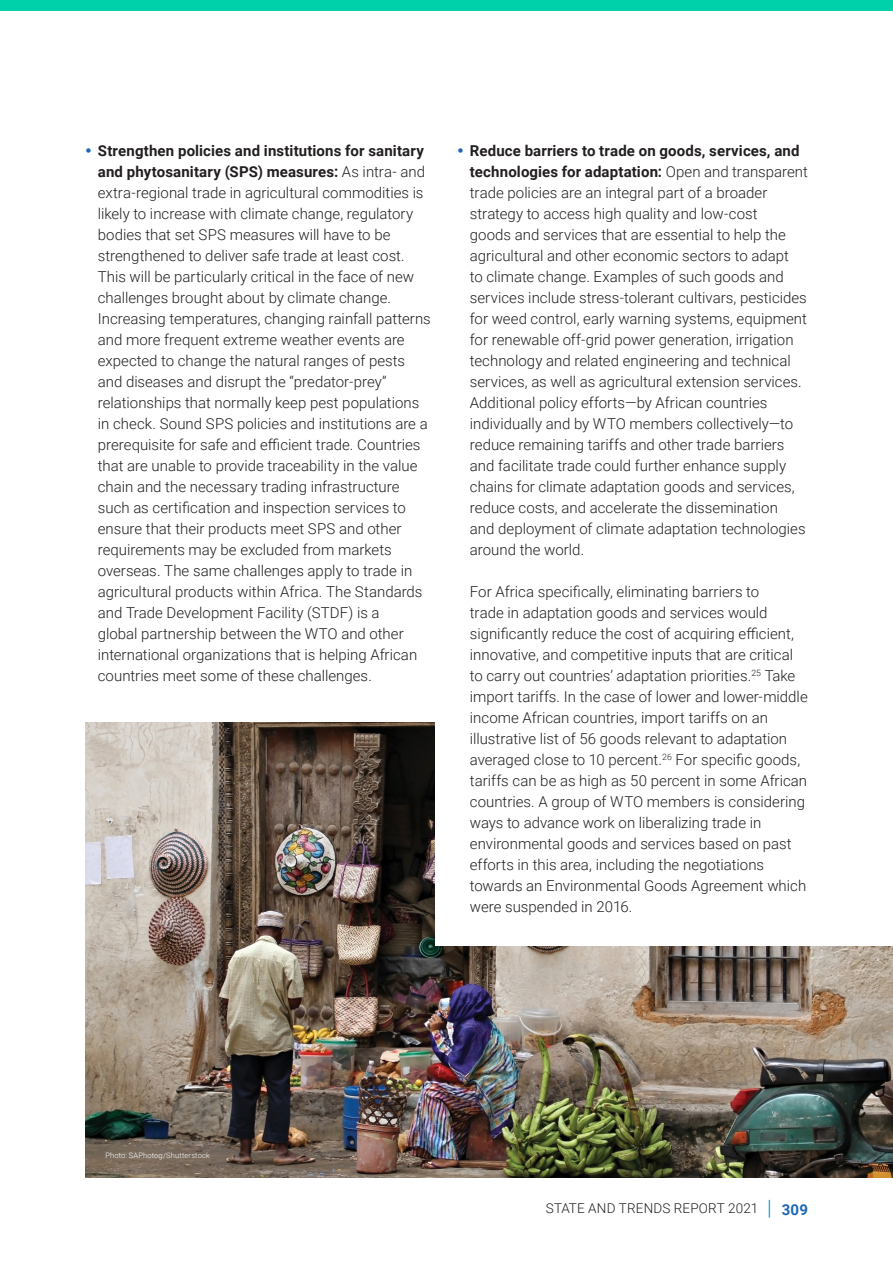
<style>
.page{position:relative;width:893px;height:1263px;background:#fff}
.page>*{position:absolute;margin:0;border:0;box-sizing:border-box;transform-origin:0 0}
.t1{font:300 15px/21px "Roboto";color:#231f20}
.t2{font:300 13.5px "Roboto";letter-spacing:.015em;color:#231f20}
.Picture_Caption{font:300 7.5px "Roboto";letter-spacing:.025em;color:#fff}
.s1{font-weight:700}
.s2{font-size:21px;color:#008bd7}
.s3{font-weight:700;font-size:15px;color:#1e67b3}
</style>
<div class="page">
<div style="left:0;top:0;width:893px;height:11px;background:#00d1ab"></div>
<img style="left:85px;top:723px;width:808px;height:455px">
<div style="left:436px;top:546px;width:457px;height:400px;background:#fff"></div>
<p class="t1" style="left:98px;top:139px;width:334px"><span class="s1">Strengthen policies and institutions for sanitary and phytosanitary (SPS) measures:</span> As intra- and extra-regional trade in agricultural commodities is likely to increase with climate change, regulatory bodies that set SPS measures will have to be strengthened to deliver safe trade at least cost.<br>This will be particularly critical in the face of new challenges brought about by climate change.<br>Increasing temperatures, changing rainfall patterns and more frequent extreme weather events are expected to change the natural ranges of pests and diseases and disrupt the “predator-prey” relationships that normally keep pest populations in check. Sound SPS policies and institutions are a prerequisite for safe and efficient trade. Countries that are unable to provide traceability in the value chain and the necessary trading infrastructure such as certification and inspection services to ensure that their products meet SPS and other requirements may be excluded from markets overseas. The same challenges apply to trade in agricultural products within Africa. The Standards and Trade Development Facility (STDF) is a<br>global partnership between the WTO and other international organizations that is helping African countries meet some of these challenges.</p>
<p class="t1" style="left:470px;top:139px;width:340px"><span class="s1">Reduce barriers to trade on goods, services, and technologies for adaptation:</span> Open and transparent trade policies are an integral part of a broader strategy to access high quality and low-cost<br>goods and services that are essential to help the agricultural and other economic sectors to adapt<br>to climate change. Examples of such goods and services include stress-tolerant cultivars, pesticides for weed control, early warning systems, equipment for renewable off-grid power generation, irrigation technology and related engineering and technical services, as well as agricultural extension services.<br>Additional policy efforts—by African countries individually and by WTO members collectively—to reduce remaining tariffs and other trade barriers and facilitate trade could further enhance supply chains for climate adaptation goods and services, reduce costs, and accelerate the dissemination<br>and deployment of climate adaptation technologies around the world.</p>
<p class="t1" style="left:470px;top:580px;width:339px">For Africa specifically, eliminating barriers to<br>trade in adaptation goods and services would significantly reduce the cost of acquiring efficient, innovative, and competitive inputs that are critical to carry out countries’ adaptation priorities.<sup>25</sup> Take import tariffs. In the case of lower and lower-middle income African countries, import tariffs on an illustrative list of 56 goods relevant to adaptation averaged close to 10 percent.<sup>26</sup> For specific goods, tariffs can be as high as 50 percent in some African countries. A group of WTO members is considering ways to advance work on liberalizing trade in environmental goods and services based on past efforts in this area, including the negotiations towards an Environmental Goods Agreement which were suspended in 2016.</p>
<p class="Picture_Caption" style="left:105px;top:1150px;width:106px">Photo: SAPhotog/Shutterstock</p>
<p class="t2" style="left:546px;top:1199px;width:263px">STATE AND TRENDS REPORT 2021 <span class="s2">|</span> <span class="s3">309</span></p>
</div>
